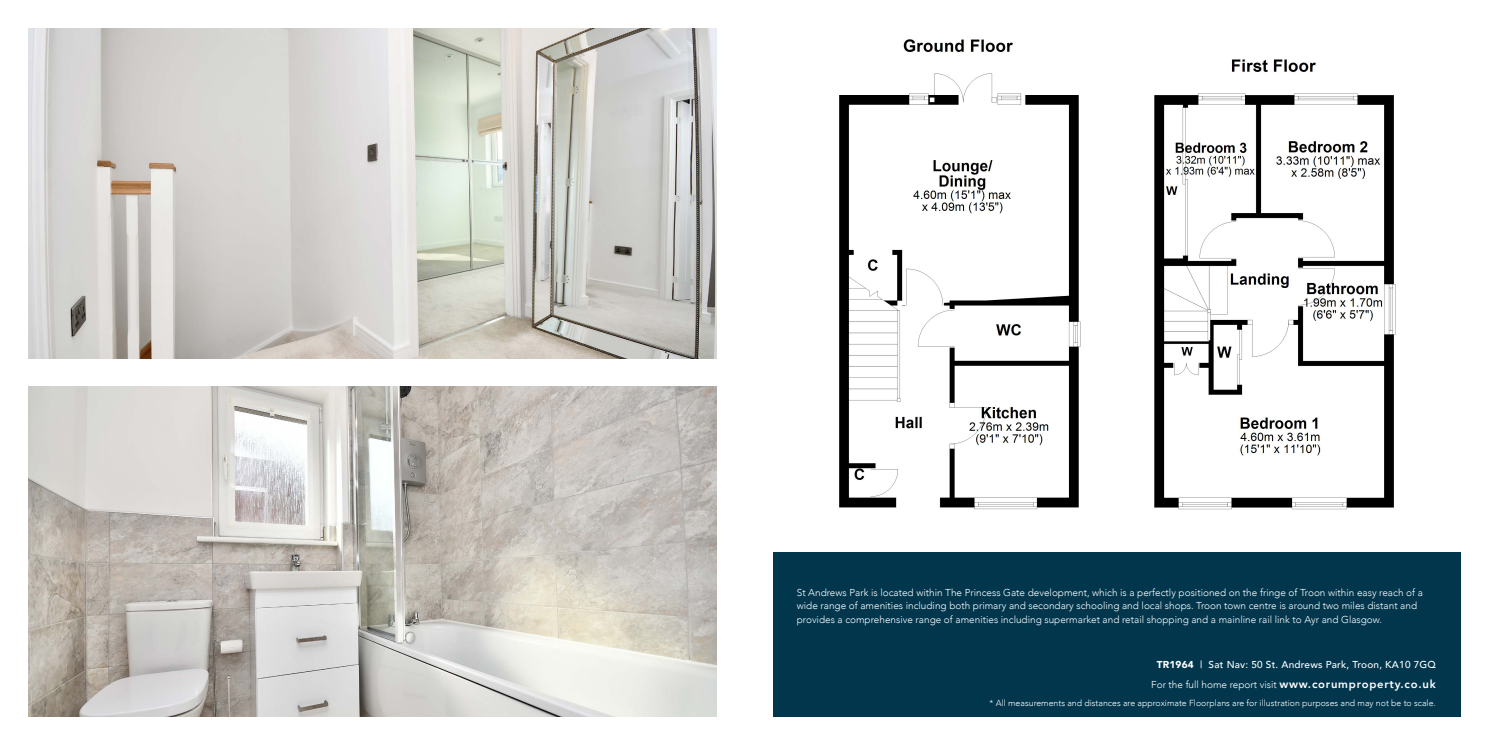
<style>
.page{position:relative;width:1489px;height:745px;background:#fff}
.page>*{position:absolute;margin:0;border:0;box-sizing:border-box;transform-origin:0 0}
.t1{font:300 10px/13.8px "Avenir";color:#fff}
.t2{font:500 10px/20px "Avenir";letter-spacing:.02em;color:#fff;text-align:center}
.t3{font:300 8.75px "Avenir";color:#fff}
.s1{font-weight:900}
.s2{font-weight:300}
.s3{font-weight:800;font-size:11.25px}
</style>
<div class="page">
<div style="left:772px;top:551px;width:688px;height:165px;background:#01364d"></div>
<img style="left:839px;top:39px;width:557px;height:471px">
<img style="left:28px;top:386px;width:688px;height:330px">
<img style="left:28px;top:28px;width:688px;height:330px">
<p class="t1" style="left:796px;top:585px;width:627px">St Andrews Park is located within The Princess Gate development, which is a perfectly positioned on the fringe of Troon within easy reach of a wide range of amenities including both primary and secondary schooling and local shops. Troon town centre is around two miles distant and provides a comprehensive range of amenities including supermarket and retail shopping and a mainline rail link to Ayr and Glasgow.</p>
<p class="t2" style="left:1151px;top:653px;width:286px"><span class="s1">TR1964</span> | Sat Nav: 50 St. Andrews Park, Troon, KA10 7GQ<br><span class="s2">For the full home report visit</span> <span class="s3">www.corumproperty.co.uk</span></p>
<p class="t3" style="left:989px;top:697px;width:448px">* All measurements and distances are approximate Floorplans are for illustration purposes and may not be to scale.</p>
</div>
